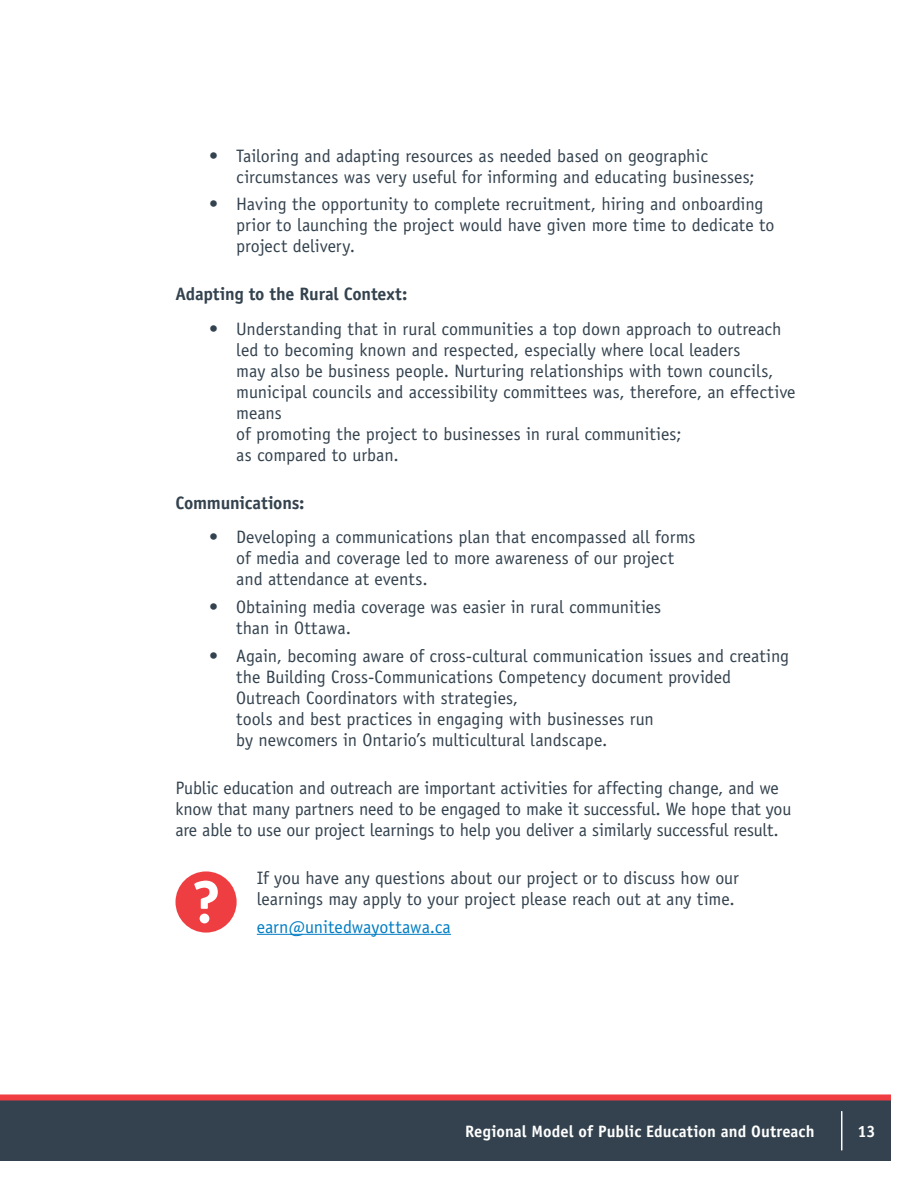
<style>
.page{position:relative;width:918px;height:1188px;background:#fff}
.page>*{position:absolute;margin:0;border:0;box-sizing:border-box;transform-origin:0 0}
.t1{font:18px/21px "Officina Sans Std";letter-spacing:-.005em;color:#33424e}
.t2{font:700 18px "Officina Sans Std";letter-spacing:-.01em;color:#33424e}
.t3{font:18px "Officina Sans Std";color:#007dc3}
.t4{font:700 16.5px "Officina Sans Std";color:#fff}
</style>
<div class="page">
<div style="left:0;top:1100px;width:891px;height:61px;background:#33424e"></div>
<div style="left:0;top:1094px;width:891px;height:6px;background:#ef3d42"></div>
<hr style="left:841px;top:1111px;width:1px;height:39px;background:#fff">
<hr style="left:257px;top:934px;width:194px;height:1px;background:#007dc3">
<div style="left:176px;top:871px;width:61px;height:62px;background:#ef3e42;border-radius:50%"></div>
<svg style="left:194px;top:881px;width:24px;height:42px"></svg>
<p class="t1" style="left:236px;top:145px;width:520px;text-indent:-27px">• Tailoring and adapting resources as needed based on geographic circumstances was very useful for informing and educating businesses;</p>
<p class="t1" style="left:236px;top:194px;width:540px;text-indent:-27px">• Having the opportunity to complete recruitment, hiring and onboarding prior to launching the project would have given more time to dedicate to project delivery.</p>
<p class="t2" style="left:176px;top:283px;width:233px">Adapting to the Rural Context:</p>
<p class="t1" style="left:236px;top:318px;width:561px;text-indent:-27px">• Understanding that in rural communities a top down approach to outreach led to becoming known and respected, especially where local leaders<br>may also be business people. Nurturing relationships with town councils, municipal councils and accessibility committees was, therefore, an effective means<br>of promoting the project to businesses in rural communities;<br>as compared to urban.</p>
<p class="t2" style="left:176px;top:492px;width:131px">Communications:</p>
<p class="t1" style="left:236px;top:527px;width:461px;text-indent:-27px">• Developing a communications plan that encompassed all forms of media and coverage led to more awareness of our project and attendance at events.</p>
<p class="t1" style="left:236px;top:597px;width:427px;text-indent:-27px">• Obtaining media coverage was easier in rural communities than in Ottawa.</p>
<p class="t1" style="left:236px;top:645px;width:555px;text-indent:-27px">• Again, becoming aware of cross-cultural communication issues and creating the Building Cross-Communications Competency document provided Outreach Coordinators with strategies,<br>tools and best practices in engaging with businesses run<br>by newcomers in Ontario’s multicultural landscape.</p>
<p class="t1" style="left:176px;top:777px;width:617px">Public education and outreach are important activities for affecting change, and we know that many partners need to be engaged to make it successful. We hope that you are able to use our project learnings to help you deliver a similarly successful result.</p>
<p class="t1" style="left:257px;top:867px;width:483px">If you have any questions about our project or to discuss how our learnings may apply to your project please reach out at any time.</p>
<p class="t3" style="left:257px;top:916px;width:196px">earn@unitedwayottawa.ca</p>
<p class="t4" style="left:465px;top:1121px;width:351px">Regional Model of Public Education and Outreach</p>
<p class="t4" style="left:858px;top:1121px;width:20px">13</p>
</div>
